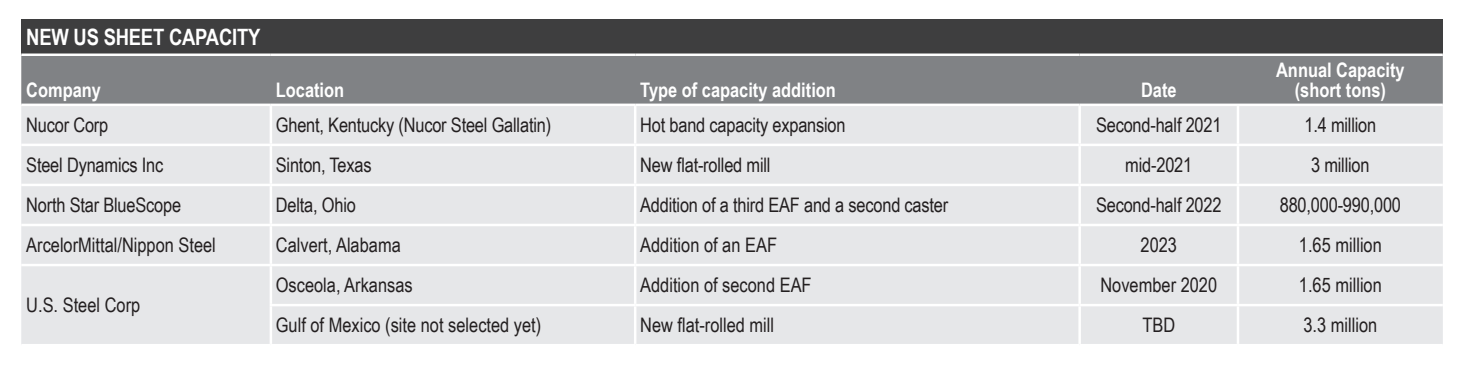
<style>
.page{position:relative;width:1462px;height:372px;background:#fff}
.page>*{position:absolute;margin:0;border:0;box-sizing:border-box;transform-origin:0 0}
.table1_body_copy_md{font:700 22.5px "Arial Narrow";letter-spacing:-.01em;color:#fff}
.table1_body_copy_rig{font:20px "Arial Narrow";letter-spacing:-.01em;color:#231f20}
.credit_and_source{font:20px "Arial Narrow";color:#231f20}
.table1_subhead2_righ{font:700 20px/20px "Arial Narrow";color:#fff;text-align:center}
.table1_body_copy_md-2{font:20px "Arial Narrow";letter-spacing:-.01em;color:#231f20}
</style>
<div class="page">
<div style="left:21px;top:20px;width:1421px;height:35px;background:#3e3e3f"></div>
<div style="left:21px;top:56px;width:1421px;height:47px;background:#808285"></div>
<div style="left:21px;top:106px;width:1421px;height:237px;background:#e6e7e9"></div>
<hr style="left:21px;top:53px;width:250px;height:3px;background:#fff">
<hr style="left:271px;top:53px;width:364px;height:3px;background:#fff">
<hr style="left:635px;top:53px;width:444px;height:3px;background:#fff">
<hr style="left:1079px;top:53px;width:158px;height:3px;background:#fff">
<hr style="left:1237px;top:53px;width:205px;height:3px;background:#fff">
<hr style="left:21px;top:143px;width:250px;height:3px;background:#fff">
<hr style="left:271px;top:143px;width:364px;height:3px;background:#fff">
<hr style="left:635px;top:143px;width:444px;height:3px;background:#fff">
<hr style="left:1079px;top:143px;width:158px;height:3px;background:#fff">
<hr style="left:1237px;top:143px;width:205px;height:3px;background:#fff">
<hr style="left:21px;top:183px;width:250px;height:3px;background:#fff">
<hr style="left:271px;top:183px;width:364px;height:3px;background:#fff">
<hr style="left:635px;top:183px;width:444px;height:3px;background:#fff">
<hr style="left:1079px;top:183px;width:158px;height:3px;background:#fff">
<hr style="left:1237px;top:183px;width:205px;height:3px;background:#fff">
<hr style="left:21px;top:223px;width:250px;height:3px;background:#fff">
<hr style="left:271px;top:223px;width:364px;height:3px;background:#fff">
<hr style="left:635px;top:223px;width:444px;height:3px;background:#fff">
<hr style="left:1079px;top:223px;width:158px;height:3px;background:#fff">
<hr style="left:1237px;top:223px;width:205px;height:3px;background:#fff">
<hr style="left:21px;top:263px;width:250px;height:3px;background:#fff">
<hr style="left:271px;top:263px;width:364px;height:3px;background:#fff">
<hr style="left:635px;top:263px;width:444px;height:3px;background:#fff">
<hr style="left:1079px;top:263px;width:158px;height:3px;background:#fff">
<hr style="left:1237px;top:263px;width:205px;height:3px;background:#fff">
<hr style="left:269px;top:303px;width:366px;height:3px;background:#fff">
<hr style="left:635px;top:303px;width:444px;height:3px;background:#fff">
<hr style="left:1079px;top:303px;width:158px;height:3px;background:#fff">
<hr style="left:1237px;top:303px;width:205px;height:3px;background:#fff">
<hr style="left:1078px;top:106px;width:2px;height:37px;background:#fff">
<hr style="left:1236px;top:106px;width:3px;height:37px;background:#fff">
<hr style="left:1078px;top:146px;width:2px;height:37px;background:#fff">
<hr style="left:1236px;top:146px;width:3px;height:37px;background:#fff">
<hr style="left:1078px;top:186px;width:2px;height:37px;background:#fff">
<hr style="left:1236px;top:186px;width:3px;height:37px;background:#fff">
<hr style="left:1078px;top:226px;width:2px;height:37px;background:#fff">
<hr style="left:1236px;top:226px;width:3px;height:37px;background:#fff">
<hr style="left:1078px;top:266px;width:2px;height:37px;background:#fff">
<hr style="left:1236px;top:266px;width:3px;height:37px;background:#fff">
<hr style="left:1078px;top:306px;width:2px;height:37px;background:#fff">
<hr style="left:1236px;top:306px;width:3px;height:37px;background:#fff">
<hr style="left:269px;top:106px;width:3px;height:37px;background:#fff">
<hr style="left:634px;top:106px;width:2px;height:37px;background:#fff">
<hr style="left:269px;top:146px;width:3px;height:37px;background:#fff">
<hr style="left:634px;top:146px;width:2px;height:37px;background:#fff">
<hr style="left:269px;top:186px;width:3px;height:37px;background:#fff">
<hr style="left:634px;top:186px;width:2px;height:37px;background:#fff">
<hr style="left:269px;top:226px;width:3px;height:37px;background:#fff">
<hr style="left:634px;top:226px;width:2px;height:37px;background:#fff">
<hr style="left:269px;top:266px;width:3px;height:37px;background:#fff">
<hr style="left:634px;top:266px;width:2px;height:37px;background:#fff">
<hr style="left:269px;top:306px;width:3px;height:37px;background:#fff">
<hr style="left:634px;top:306px;width:2px;height:37px;background:#fff">
<p class="table1_body_copy_md" style="left:26px;top:20px;width:236px">NEW US SHEET CAPACITY</p>
<p class="table1_subhead2_righ" style="left:26px;top:79px;width:76px">Company</p>
<p class="table1_subhead2_righ" style="left:276px;top:79px;width:70px">Location</p>
<p class="table1_subhead2_righ" style="left:640px;top:79px;width:197px">Type of capacity addition</p>
<p class="table1_subhead2_righ" style="left:1140px;top:79px;width:37px">Date</p>
<p class="table1_subhead2_righ" style="left:1276px;top:59px;width:130px">Annual Capacity (short tons)</p>
<p class="table1_body_copy_md-2" style="left:26px;top:110px;width:84px">Nucor Corp</p>
<p class="table1_body_copy_rig" style="left:276px;top:110px;width:277px">Ghent, Kentucky (Nucor Steel Gallatin)</p>
<p class="table1_body_copy_rig" style="left:640px;top:110px;width:207px">Hot band capacity expansion</p>
<p class="table1_body_copy_rig" style="left:1095px;top:110px;width:127px">Second-half 2021</p>
<p class="table1_body_copy_rig" style="left:1304px;top:110px;width:73px">1.4 million</p>
<p class="table1_body_copy_md-2" style="left:26px;top:150px;width:138px">Steel Dynamics Inc</p>
<p class="table1_body_copy_rig" style="left:276px;top:150px;width:97px">Sinton, Texas</p>
<p class="table1_body_copy_rig" style="left:640px;top:150px;width:132px">New flat-rolled mill</p>
<p class="table1_body_copy_rig" style="left:1125px;top:150px;width:68px">mid-2021</p>
<p class="table1_body_copy_rig" style="left:1310px;top:150px;width:60px">3 million</p>
<p class="table1_body_copy_md-2" style="left:26px;top:190px;width:156px">North Star BlueScope</p>
<p class="table1_body_copy_rig" style="left:276px;top:190px;width:82px">Delta, Ohio</p>
<p class="table1_body_copy_rig" style="left:640px;top:190px;width:309px">Addition of a third EAF and a second caster</p>
<p class="table1_body_copy_rig" style="left:1095px;top:190px;width:127px">Second-half 2022</p>
<p class="table1_body_copy_rig" style="left:1279px;top:190px;width:123px">880,000-990,000</p>
<p class="credit_and_source" style="left:26px;top:230px;width:191px">ArcelorMittal/Nippon Steel</p>
<p class="credit_and_source" style="left:276px;top:230px;width:126px">Calvert, Alabama</p>
<p class="credit_and_source" style="left:640px;top:230px;width:138px">Addition of an EAF</p>
<p class="credit_and_source" style="left:1140px;top:230px;width:38px">2023</p>
<p class="credit_and_source" style="left:1298px;top:230px;width:84px">1.65 million</p>
<p class="credit_and_source" style="left:26px;top:290px;width:115px">U.S. Steel Corp</p>
<p class="credit_and_source" style="left:276px;top:270px;width:138px">Osceola, Arkansas</p>
<p class="credit_and_source" style="left:640px;top:270px;width:173px">Addition of second EAF</p>
<p class="credit_and_source" style="left:1100px;top:270px;width:118px">November 2020</p>
<p class="credit_and_source" style="left:1298px;top:270px;width:84px">1.65 million</p>
<p class="credit_and_source" style="left:276px;top:310px;width:267px">Gulf of Mexico (site not selected yet)</p>
<p class="credit_and_source" style="left:640px;top:310px;width:135px">New flat-rolled mill</p>
<p class="credit_and_source" style="left:1142px;top:310px;width:34px">TBD</p>
<p class="credit_and_source" style="left:1303px;top:310px;width:75px">3.3 million</p>
</div>
